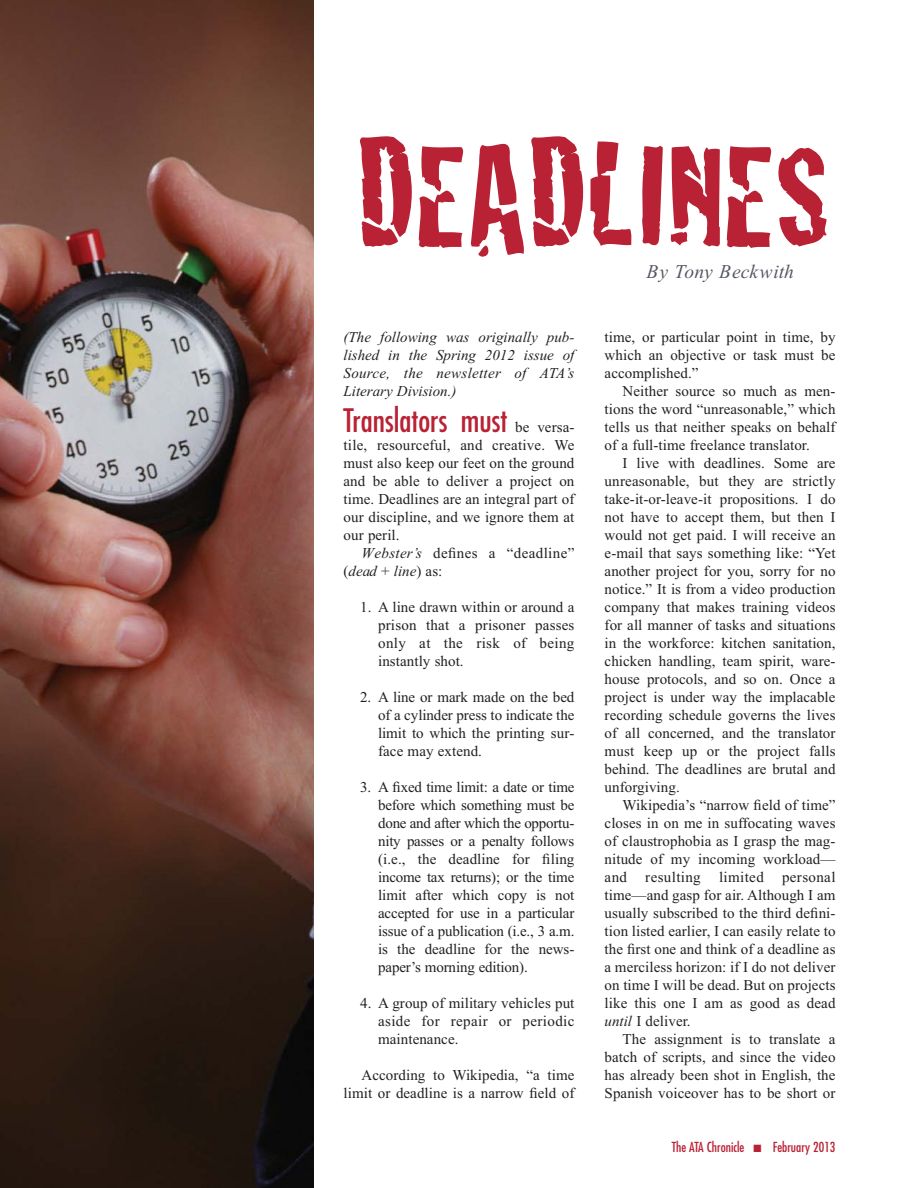
<style>
.page{position:relative;width:918px;height:1188px;background:#fff}
.page>*{position:absolute;margin:0;border:0;box-sizing:border-box;transform-origin:0 0}
.t1{font:148.5px "Cracked";color:#b92234}
.t2{font:condensed 31.5px "Futura";color:#b92234}
.t3{font:italic 19.5px "Times New Roman";color:#545861}
.t4{font:15px/18px "Times New Roman";letter-spacing:.005em;color:#231f20;text-align:justify}
.t5{font:italic 15px/18px "Times New Roman";color:#231f20;text-align:justify}
.t6{font:15px/18px "Times New Roman";letter-spacing:.025em;color:#231f20}
.t7{font:condensed 13.5px "Futura";color:#b92234}
.s1{font-family:"Times New Roman";font-stretch:normal;font-size:15px;color:#231f20}
.s2{font-style:italic}
</style>
<div class="page">
<img style="left:0;top:0;width:314px;height:1188px">
<h1 class="t1" style="left:356px;top:104px;width:475px">DEADLINES</h1>
<h3 class="t3" style="left:646px;top:265px;width:149px">By Tony Beckwith</h3>
<p class="t5" style="left:344px;top:329px;width:232px">(The following was originally pub&shy;lished in the Spring 2012 issue of Source, the newsletter of ATA’s Literary Division.)</p>
<h2 class="t2" style="left:344px;top:406px;width:232px">Translators must <span class="s1">be versa-</span></h2>
<p class="t4" style="left:344px;top:437px;width:232px">tile, resourceful, and creative. We must also keep our feet on the ground and be able to deliver a project on time. Deadlines are an integral part of our discipline, and we ignore them at our peril.</p>
<p class="t6" style="left:344px;top:545px;width:232px;text-indent:18px"><span class="s2">Webster’s</span> defines a “deadline” (<span class="s2">dead</span> + <span class="s2">line</span>) as:</p>
<p class="t4" style="left:378px;top:599px;width:198px;text-indent:-18px">1. A line drawn within or around a prison that a prisoner passes only at the risk of being instantly shot.</p>
<p class="t4" style="left:378px;top:689px;width:198px;text-indent:-18px">2. A line or mark made on the bed of a cylinder press to indicate the limit to which the printing sur&shy;face may extend.</p>
<p class="t4" style="left:378px;top:779px;width:198px;text-indent:-18px">3. A fixed time limit: a date or time before which something must be done and after which the opportu&shy;nity passes or a penalty follows (i.e., the deadline for filing income tax returns); or the time limit after which copy is not accepted for use in a particular issue of a publication (i.e., 3 a.m. is the deadline for the news&shy;paper’s morning edition).</p>
<p class="t4" style="left:378px;top:995px;width:198px;text-indent:-18px">4. A group of military vehicles put aside for repair or periodic maintenance.</p>
<p class="t4" style="left:344px;top:1067px;width:232px;text-align:right">According to Wikipedia, “a time limit or deadline is a narrow field of</p>
<p class="t4" style="left:605px;top:329px;width:232px">time, or particular point in time, by which an objective or task must be accomplished.”</p>
<p class="t4" style="left:605px;top:383px;width:232px;text-indent:18px">Neither source so much as men&shy;tions the word “unreasonable,” which tells us that neither speaks on behalf of a full-time freelance translator.</p>
<p class="t4" style="left:605px;top:455px;width:232px;text-indent:18px">I live with deadlines. Some are unreasonable, but they are strictly take-it-or-leave-it propositions. I do not have to accept them, but then I would not get paid. I will receive an e-mail that says something like: “Yet another project for you, sorry for no notice.” It is from a video production company that makes training videos for all manner of tasks and situations in the workforce: kitchen sanitation, chicken handling, team spirit, ware&shy;house protocols, and so on. Once a project is under way the implacable recording schedule governs the lives of all concerned, and the translator must keep up or the project falls behind. The deadlines are brutal and unforgiving.</p>
<p class="t4" style="left:605px;top:797px;width:232px;text-indent:18px">Wikipedia’s “narrow field of time” closes in on me in suffocating waves of claustrophobia as I grasp the mag&shy;nitude of my incoming workload— and resulting limited personal time—and gasp for air. Although I am usually subscribed to the third defini&shy;tion listed earlier, I can easily relate to the first one and think of a deadline as a merciless horizon: if I do not deliver on time I will be dead. But on projects like this one I am as good as dead <span class="s2">until</span> I deliver.</p>
<p class="t4" style="left:605px;top:1031px;width:232px;text-indent:18px">The assignment is to translate a batch of scripts, and since the video has already been shot in English, the Spanish voiceover has to be short or</p>
<p class="t7" style="left:672px;top:1141px;width:165px">The ATA Chronicle ■ February 2013</p>
</div>
